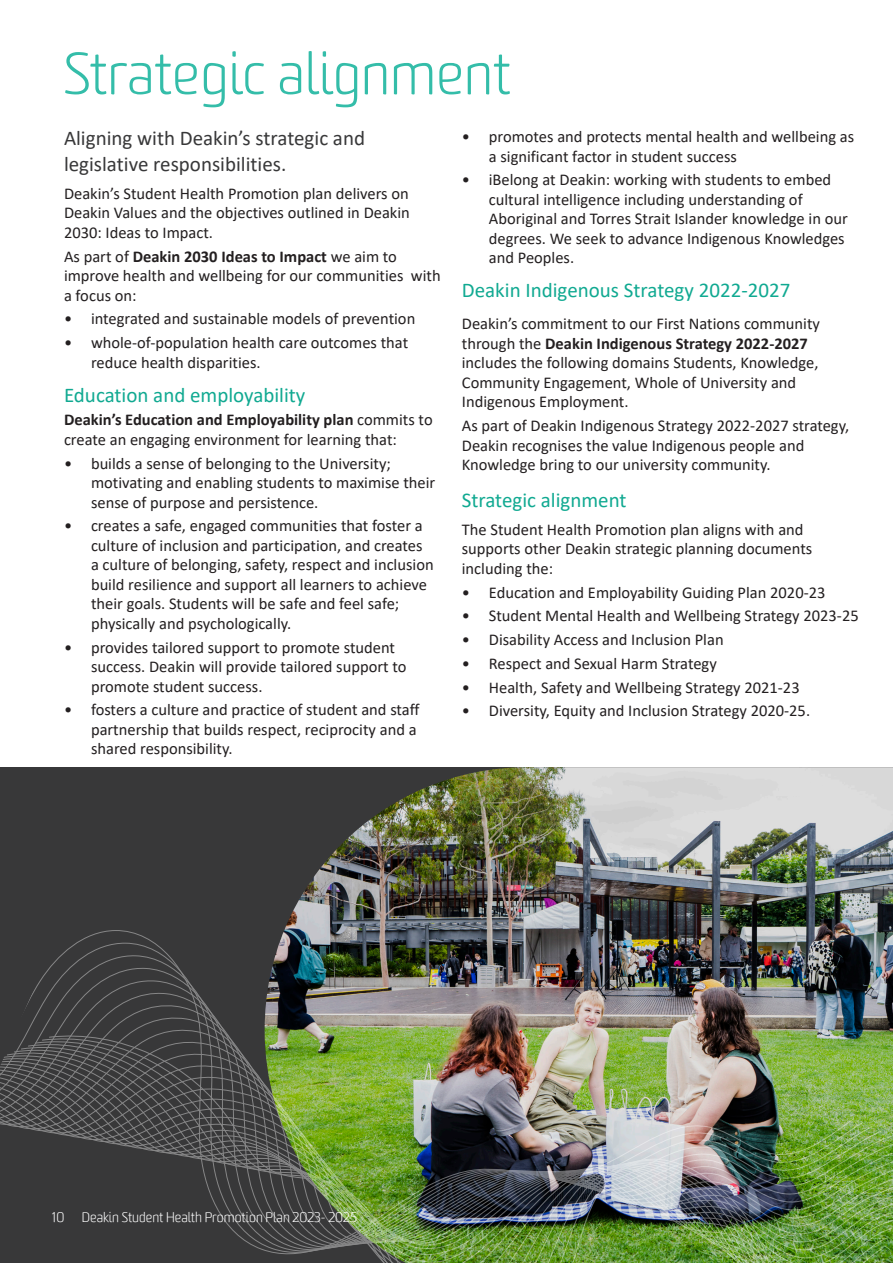
<style>
.page{position:relative;width:893px;height:1263px;background:#fff}
.page>*{position:absolute;margin:0;border:0;box-sizing:border-box;transform-origin:0 0}
.t1{font:300 57px "Worldly";color:#34bda9}
.t2{font:21px "Calibri";color:#10a991}
.t3{font:21px/25.5px "Calibri";color:#383839}
.t4{font:16.5px/19.5px "Calibri";color:#231f20}
.t5{font:300 13.5px "Worldly";color:#fff}
.s1{font-weight:700}
</style>
<div class="page">
<div style="left:0;top:767px;width:893px;height:496px;background:#383839"></div>
<img style="left:285px;top:767px;width:608px;height:162px">
<img style="left:76px;top:929px;width:817px;height:14px">
<img style="left:61px;top:943px;width:832px;height:12px">
<img style="left:50px;top:955px;width:843px;height:12px">
<img style="left:41px;top:967px;width:852px;height:12px">
<img style="left:34px;top:979px;width:859px;height:12px">
<img style="left:28px;top:991px;width:865px;height:12px">
<svg style="left:24px;top:1003px;width:869px;height:12px"></svg>
<img style="left:30px;top:1015px;width:863px;height:11px">
<img style="left:48px;top:1029px;width:845px;height:234px">
<h1 class="t1" style="left:64px;top:40px;width:449px">Strategic alignment</h1>
<p class="t3" style="left:64px;top:125px;width:303px">Aligning with Deakin’s strategic and legislative responsibilities.</p>
<p class="t4" style="left:64px;top:183px;width:347px;text-align:justify">Deakin’s Student Health Promotion plan delivers on Deakin Values and the objectives outlined in Deakin 2030: Ideas to Impact.</p>
<p class="t4" style="left:64px;top:246px;width:378px">As part of <span class="s1">Deakin 2030 Ideas to Impact</span> we aim to improve health and wellbeing for our communities with a focus on:</p>
<p class="t4" style="left:64px;top:309px;width:353px">• integrated and sustainable models of prevention</p>
<p class="t4" style="left:91px;top:333px;width:319px;text-indent:-27px">• whole-of-population health care outcomes that reduce health disparities.</p>
<p class="t2" style="left:64px;top:380px;width:243px">Education and employability</p>
<p class="t4" style="left:64px;top:410px;width:370px"><span class="s1">Deakin’s Education and Employability plan</span> commits to create an engaging environment for learning that:</p>
<p class="t4" style="left:91px;top:453px;width:346px;text-indent:-27px">• builds a sense of belonging to the University; motivating and enabling students to maximise their sense of purpose and persistence.</p>
<p class="t4" style="left:91px;top:516px;width:344px;text-indent:-27px">• creates a safe, engaged communities that foster a culture of inclusion and participation, and creates a culture of belonging, safety, respect and inclusion build resilience and support all learners to achieve their goals. Students will be safe and feel safe; physically and psychologically.</p>
<p class="t4" style="left:91px;top:637px;width:317px;text-indent:-27px">• provides tailored support to promote student success. Deakin will provide tailored support to promote student success.</p>
<p class="t4" style="left:91px;top:700px;width:330px;text-indent:-27px">• fosters a culture and practice of student and staff partnership that builds respect, reciprocity and a shared responsibility.</p>
<p class="t4" style="left:489px;top:126px;width:367px;text-indent:-27px">• promotes and protects mental health and wellbeing as a significant factor in student success</p>
<p class="t4" style="left:489px;top:170px;width:360px;text-indent:-27px">• iBelong at Deakin: working with students to embed cultural intelligence including understanding of Aboriginal and Torres Strait Islander knowledge in our degrees. We seek to advance Indigenous Knowledges and Peoples.</p>
<p class="t2" style="left:462px;top:276px;width:330px">Deakin Indigenous Strategy 2022-2027</p>
<p class="t4" style="left:462px;top:314px;width:360px">Deakin’s commitment to our First Nations community through the <span class="s1">Deakin Indigenous Strategy 2022-2027 </span>includes the following domains Students, Knowledge, Community Engagement, Whole of University and Indigenous Employment.</p>
<p class="t4" style="left:462px;top:415px;width:389px">As part of Deakin Indigenous Strategy 2022-2027 strategy,<br>Deakin recognises the value Indigenous people and<br>Knowledge bring to our university community.</p>
<p class="t2" style="left:462px;top:485px;width:166px">Strategic alignment</p>
<p class="t4" style="left:462px;top:519px;width:352px">The Student Health Promotion plan aligns with and supports other Deakin strategic planning documents including the:</p>
<p class="t4" style="left:462px;top:582px;width:365px">• Education and Employability Guiding Plan 2020-23</p>
<p class="t4" style="left:462px;top:606px;width:398px">• Student Mental Health and Wellbeing Strategy 2023-25</p>
<p class="t4" style="left:462px;top:629px;width:263px">• Disability Access and Inclusion Plan</p>
<p class="t4" style="left:462px;top:653px;width:256px">• Respect and Sexual Harm Strategy</p>
<p class="t4" style="left:462px;top:677px;width:339px">• Health, Safety and Wellbeing Strategy 2021-23</p>
<p class="t4" style="left:462px;top:701px;width:350px">• Diversity, Equity and Inclusion Strategy 2020-25.</p>
<p class="t5" style="left:51px;top:1209px;width:15px">10</p>
<p class="t5" style="left:82px;top:1209px;width:277px">Deakin Student Health Promotion Plan 2023- 2025</p>
</div>
